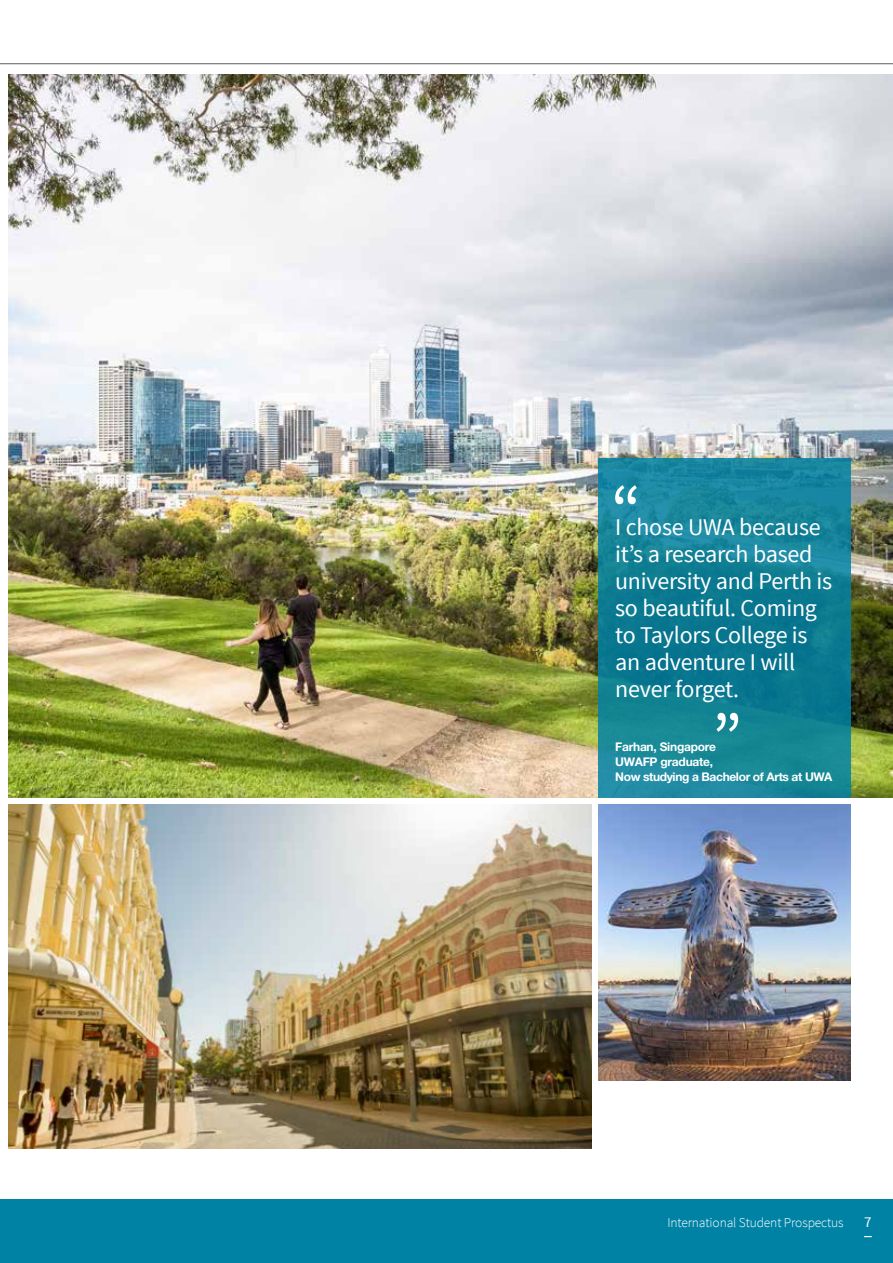
<style>
.page{position:relative;width:893px;height:1263px;background:#fff}
.page>*{position:absolute;margin:0;border:0;box-sizing:border-box;transform-origin:0 0}
.t1{font:24px/27px "Source Sans Pro";letter-spacing:-.01em;color:#fff}
.t2{font:15px "Source Sans Pro";color:#fff}
.t3{font:300 13.5px "Source Sans Pro";letter-spacing:-.01em;color:#fff}
.t4{font:700 12px/15px "Helvetica Neue LT Std";letter-spacing:-.03em;color:#fff}
</style>
<div class="page">
<img style="left:9px;top:75px;width:884px;height:723px">
<img style="left:598px;top:804px;width:252px;height:276px">
<svg style="left:598px;top:459px;width:252px;height:339px"></svg>
<svg style="left:615px;top:485px;width:22px;height:19px"></svg>
<hr style="left:0;top:63px;width:893px;height:1px;background:#5e5e5d">
<img style="left:9px;top:804px;width:583px;height:344px">
<div style="left:0;top:1199px;width:893px;height:64px;background:#0082a5"></div>
<svg style="left:716px;top:713px;width:22px;height:19px"></svg>
<p class="t1" style="left:615px;top:514px;width:218px">I chose UWA because it’s a research based university and Perth is so beautiful. Coming to Taylors College is an adventure I will never forget.</p>
<p class="t4" style="left:615px;top:739px;width:219px">Farhan, Singapore<br>UWAFP graduate,<br>Now studying a Bachelor of Arts at UWA</p>
<p class="t3" style="left:667px;top:1215px;width:178px">International Student Prospectus</p>
<p class="t2" style="left:864px;top:1213px;width:9px">7</p>
</div>
